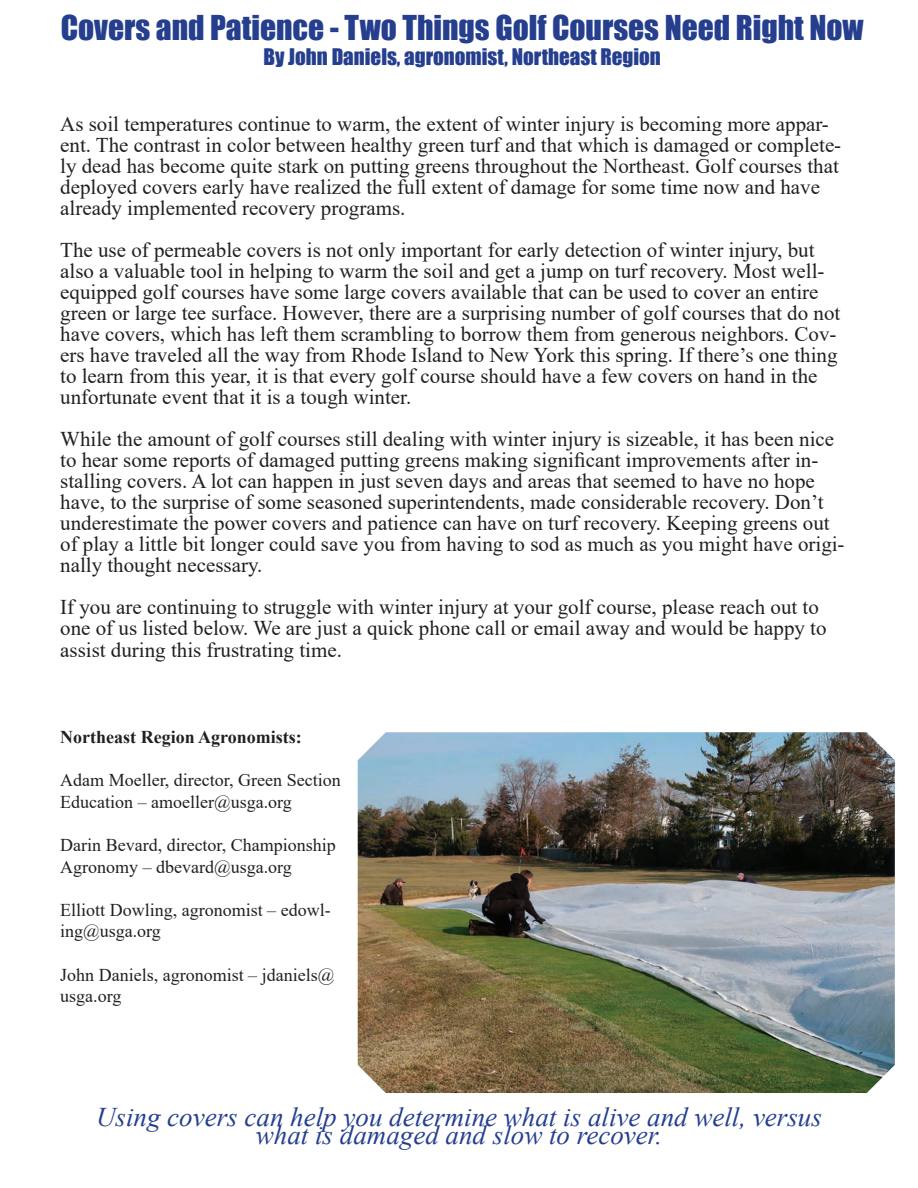
<style>
.page{position:relative;width:918px;height:1188px;background:#fff}
.page>*{position:absolute;margin:0;border:0;box-sizing:border-box;transform-origin:0 0}
.t1{font:31.5px "Impact";color:#253f8e}
.t2{font:italic 27px "Times New Roman";color:#253f8e}
.t3{font:21px/21px "Times New Roman";color:#231f20}
.t4{font:21px "Impact";color:#253f8e}
.t5{font:18px/21.6px "Times New Roman";color:#231f20}
.t6{font:700 18px "Times New Roman";color:#231f20}
</style>
<div class="page">
<img style="left:358px;top:732px;width:537px;height:361px">
<h1 class="t1" style="left:61px;top:3px;width:804px">Covers and Patience - Two Things Golf Courses Need Right Now</h1>
<p class="t4" style="left:264px;top:41px;width:399px">By John Daniels, agronomist, Northeast Region</p>
<p class="t3" style="left:60px;top:113px;width:782px">As soil temperatures continue to warm, the extent of winter injury is becoming more appar&shy;ent. The contrast in color between healthy green turf and that which is damaged or complete&shy;ly dead has become quite stark on putting greens throughout the Northeast. Golf courses that deployed covers early have realized the full extent of damage for some time now and have already implemented recovery programs.</p>
<p class="t3" style="left:60px;top:239px;width:782px">The use of permeable covers is not only important for early detection of winter injury, but also a valuable tool in helping to warm the soil and get a jump on turf recovery. Most well&shy;equipped golf courses have some large covers available that can be used to cover an entire green or large tee surface. However, there are a surprising number of golf courses that do not have covers, which has left them scrambling to borrow them from generous neighbors. Cov&shy;ers have traveled all the way from Rhode Island to New York this spring. If there’s one thing to learn from this year, it is that every golf course should have a few covers on hand in the unfortunate event that it is a tough winter.</p>
<p class="t3" style="left:60px;top:428px;width:786px">While the amount of golf courses still dealing with winter injury is sizeable, it has been nice to hear some reports of damaged putting greens making significant improvements after in&shy;stalling covers. A lot can happen in just seven days and areas that seemed to have no hope have, to the surprise of some seasoned superintendents, made considerable recovery. Don’t underestimate the power covers and patience can have on turf recovery. Keeping greens out of play a little bit longer could save you from having to sod as much as you might have origi&shy;nally thought necessary.</p>
<p class="t3" style="left:60px;top:596px;width:768px">If you are continuing to struggle with winter injury at your golf course, please reach out to one of us listed below. We are just a quick phone call or email away and would be happy to assist during this frustrating time.</p>
<p class="t6" style="left:60px;top:724px;width:243px">Northeast Region Agronomists:</p>
<p class="t5" style="left:60px;top:769px;width:282px">Adam Moeller, director, Green Section<br>Education – amoeller@usga.org</p>
<p class="t5" style="left:60px;top:834px;width:277px">Darin Bevard, director, Championship<br>Agronomy – dbevard@usga.org</p>
<p class="t5" style="left:60px;top:898px;width:272px">Elliott Dowling, agronomist – edowl&shy;ing@usga.org</p>
<p class="t5" style="left:60px;top:963px;width:276px">John Daniels, agronomist – jdaniels@ usga.org</p>
<p class="t2" style="left:96px;top:1098px;width:727px">Using covers can help you determine what is alive and well, versus</p>
<p class="t2" style="left:256px;top:1116px;width:408px">what is damaged and slow to recover.</p>
</div>
